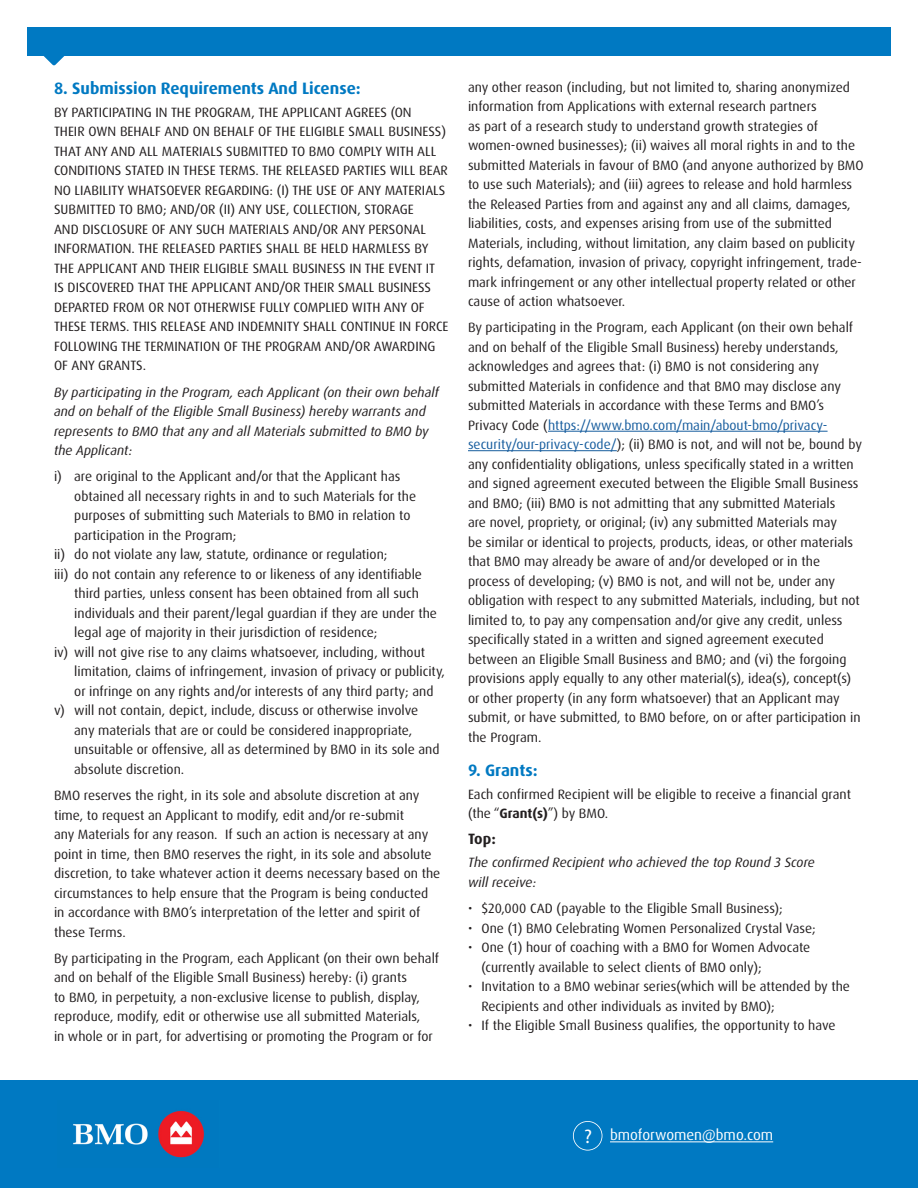
<style>
.page{position:relative;width:918px;height:1188px;background:#fff}
.page>*{position:absolute;margin:0;border:0;box-sizing:border-box;transform-origin:0 0}
.Heading_2{font:700 16.5px "Dax Pro";color:#0079c2}
.Heading_3{font:700 15px "Dax Pro";color:#231f20}
.t1{font:14.85px "Dax Pro";color:#fff}
.Body_Copy{font:13.5px/19.5px "Dax Pro";color:#231f20}
.Body_Copy-2{font:italic 13.5px/19.5px "Dax Pro";color:#231f20}
.s1{color:#175d9e}
.s2{font-weight:700}
.s3{font-family:"Myriad Pro";font-size:19.65px}
.s4{font-family:"Myriad Pro";font-size:21.9px}
</style>
<div class="page">
<div style="left:27px;top:27px;width:864px;height:29px;background:#0079c2"></div>
<svg style="left:43px;top:56px;width:22px;height:9px"></svg>
<hr style="left:548px;top:431px;width:280px;height:1px;background:#175d9e">
<hr style="left:468px;top:450px;width:149px;height:1px;background:#175d9e">
<div style="left:0;top:1080px;width:918px;height:108px;background:#0079c2"></div>
<img style="left:73px;top:1111px;width:131px;height:47px">
<hr style="left:610px;top:1141px;width:163px;height:1px;background:#fff">
<svg style="left:572px;top:1121px;width:31px;height:30px"></svg>
<h2 class="Heading_2" style="left:54px;top:78px;width:308px">8. Submission Requirements And License:</h2>
<p class="Body_Copy" style="left:54px;top:103px;width:396px">BY PARTICIPATING IN THE PROGRAM, THE APPLICANT AGREES (ON<br>THEIR OWN BEHALF AND ON BEHALF OF THE ELIGIBLE SMALL BUSINESS)<br>THAT ANY AND ALL MATERIALS SUBMITTED TO BMO COMPLY WITH ALL CONDITIONS STATED IN THESE TERMS. THE RELEASED PARTIES WILL BEAR NO LIABILITY WHATSOEVER REGARDING: (I) THE USE OF ANY MATERIALS SUBMITTED TO BMO; AND/OR (II) ANY USE, COLLECTION, STORAGE<br>AND DISCLOSURE OF ANY SUCH MATERIALS AND/OR ANY PERSONAL INFORMATION. THE RELEASED PARTIES SHALL BE HELD HARMLESS BY THE APPLICANT AND THEIR ELIGIBLE SMALL BUSINESS IN THE EVENT IT<br>IS DISCOVERED THAT THE APPLICANT AND/OR THEIR SMALL BUSINESS DEPARTED FROM OR NOT OTHERWISE FULLY COMPLIED WITH ANY OF THESE TERMS. THIS RELEASE AND INDEMNITY SHALL CONTINUE IN FORCE FOLLOWING THE TERMINATION OF THE PROGRAM AND/OR AWARDING OF ANY GRANTS.</p>
<p class="Body_Copy-2" style="left:54px;top:382px;width:387px">By participating in the Program, each Applicant (on their own behalf and on behalf of the Eligible Small Business) hereby warrants and represents to BMO that any and all Materials submitted to BMO by the Applicant:</p>
<p class="Body_Copy" style="left:74px;top:467px;width:343px;text-indent:-20px">i) are original to the Applicant and/or that the Applicant has obtained all necessary rights in and to such Materials for the purposes of submitting such Materials to BMO in relation to participation in the Program;</p>
<p class="Body_Copy" style="left:54px;top:545px;width:335px">ii) do not violate any law, statute, ordinance or regulation;</p>
<p class="Body_Copy" style="left:74px;top:565px;width:364px;text-indent:-20px">iii) do not contain any reference to or likeness of any identifiable third parties, unless consent has been obtained from all such individuals and their parent/legal guardian if they are under the legal age of majority in their jurisdiction of residence;</p>
<p class="Body_Copy" style="left:74px;top:643px;width:372px;text-indent:-20px">iv) will not give rise to any claims whatsoever, including, without limitation, claims of infringement, invasion of privacy or publicity, or infringe on any rights and/or interests of any third party; and</p>
<p class="Body_Copy" style="left:74px;top:701px;width:367px;text-indent:-20px">v) will not contain, depict, include, discuss or otherwise involve any materials that are or could be considered inappropriate, unsuitable or offensive, all as determined by BMO in its sole and absolute discretion.</p>
<p class="Body_Copy" style="left:54px;top:786px;width:388px">BMO reserves the right, in its sole and absolute discretion at any time, to request an Applicant to modify, edit and/or re-submit<br>any Materials for any reason. If such an action is necessary at any point in time, then BMO reserves the right, in its sole and absolute discretion, to take whatever action it deems necessary based on the circumstances to help ensure that the Program is being conducted in accordance with BMO’s interpretation of the letter and spirit of these Terms.</p>
<p class="Body_Copy" style="left:54px;top:949px;width:387px">By participating in the Program, each Applicant (on their own behalf and on behalf of the Eligible Small Business) hereby: (i) grants<br>to BMO, in perpetuity, a non-exclusive license to publish, display, reproduce, modify, edit or otherwise use all submitted Materials,<br>in whole or in part, for advertising or promoting the Program or for</p>
<p class="Body_Copy" style="left:468px;top:77px;width:397px">any other reason (including, but not limited to, sharing anonymized information from Applications with external research partners<br>as part of a research study to understand growth strategies of women-owned businesses); (ii) waives all moral rights in and to the submitted Materials in favour of BMO (and anyone authorized by BMO to use such Materials); and (iii) agrees to release and hold harmless the Released Parties from and against any and all claims, damages, liabilities, costs, and expenses arising from use of the submitted Materials, including, without limitation, any claim based on publicity rights, defamation, invasion of privacy, copyright infringement, trade&shy;mark infringement or any other intellectual property related or other cause of action whatsoever.</p>
<p class="Body_Copy" style="left:468px;top:318px;width:396px">By participating in the Program, each Applicant (on their own behalf and on behalf of the Eligible Small Business) hereby understands, acknowledges and agrees that: (i) BMO is not considering any submitted Materials in confidence and that BMO may disclose any submitted Materials in accordance with these Terms and BMO’s Privacy Code (<span class="s1">https://www.bmo.com/main/about-bmo/privacy&shy;security/our-privacy-code/</span>); (ii) BMO is not, and will not be, bound by any confidentiality obligations, unless specifically stated in a written and signed agreement executed between the Eligible Small Business and BMO; (iii) BMO is not admitting that any submitted Materials<br>are novel, propriety, or original; (iv) any submitted Materials may<br>be similar or identical to projects, products, ideas, or other materials that BMO may already be aware of and/or developed or in the process of developing; (v) BMO is not, and will not be, under any obligation with respect to any submitted Materials, including, but not limited to, to pay any compensation and/or give any credit, unless specifically stated in a written and signed agreement executed between an Eligible Small Business and BMO; and (vi) the forgoing provisions apply equally to any other material(s), idea(s), concept(s) or other property (in any form whatsoever) that an Applicant may submit, or have submitted, to BMO before, on or after participation in the Program.</p>
<h2 class="Heading_2" style="left:468px;top:759px;width:71px">9. Grants:</h2>
<p class="Body_Copy" style="left:468px;top:784px;width:385px">Each confirmed Recipient will be eligible to receive a financial grant (the “<span class="s2">Grant(s)</span>”) by BMO.</p>
<h3 class="Heading_3" style="left:468px;top:829px;width:29px">Top:</h3>
<p class="Body_Copy-2" style="left:468px;top:853px;width:349px">The confirmed Recipient who achieved the top Round 3 Score will receive:</p>
<p class="Body_Copy" style="left:468px;top:899px;width:316px">• $20,000 CAD (payable to the Eligible Small Business);</p>
<p class="Body_Copy" style="left:468px;top:918px;width:349px">• One (1) BMO Celebrating Women Personalized Crystal Vase;</p>
<p class="Body_Copy" style="left:482px;top:938px;width:330px;text-indent:-14px">• One (1) hour of coaching with a BMO for Women Advocate (currently available to select clients of BMO only);</p>
<p class="Body_Copy" style="left:482px;top:977px;width:370px;text-indent:-14px">• Invitation to a BMO webinar series(which will be attended by the<br>Recipients and other individuals as invited by BMO);</p>
<p class="Body_Copy" style="left:468px;top:1016px;width:369px">• If the Eligible Small Business qualifies, the opportunity to have</p>
<p class="t1" style="left:584px;top:1126px;width:191px"><span class="s3">?</span><span class="s4">?</span> bmoforwomen@bmo.com</p>
</div>
